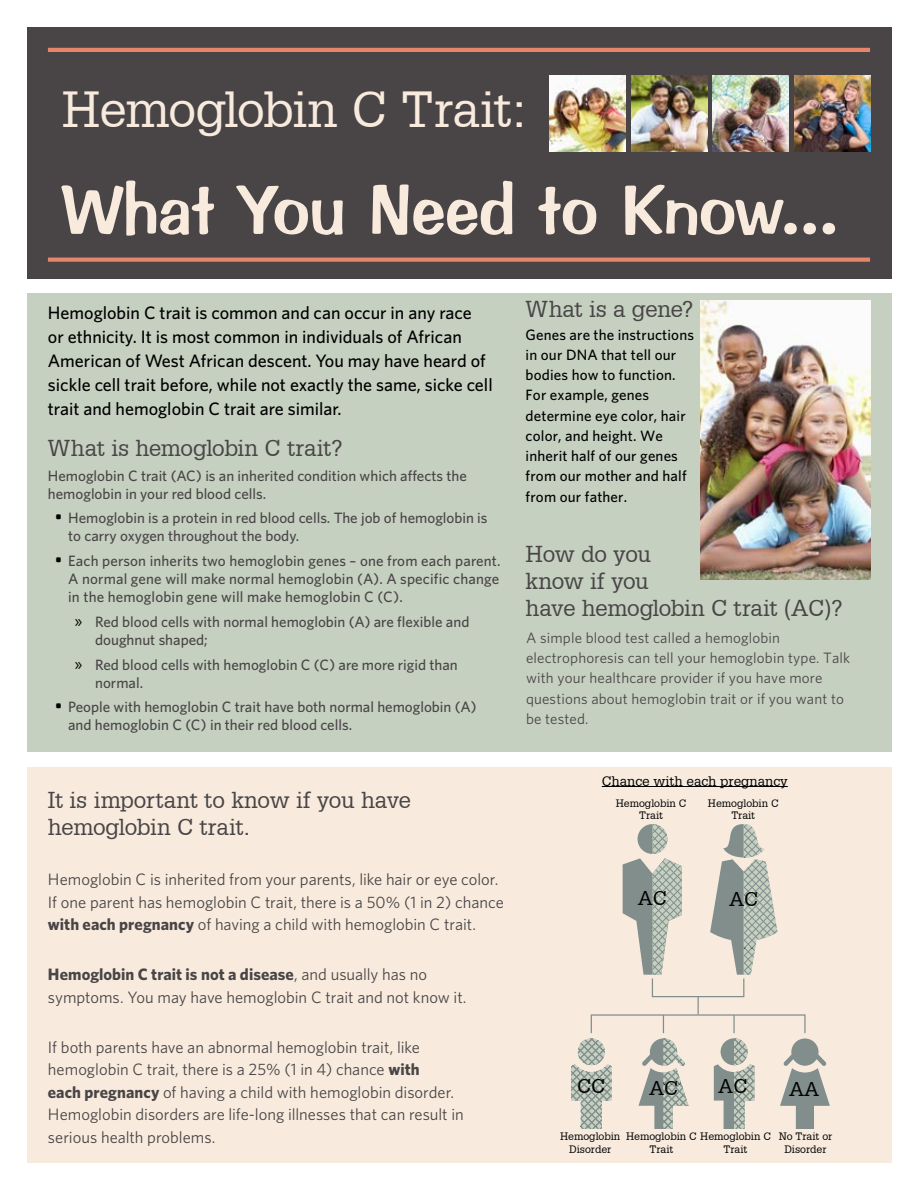
<style>
.page{position:relative;width:918px;height:1188px;background:#fff}
.page>*{position:absolute;margin:0;border:0;box-sizing:border-box;transform-origin:0 0}
.t1{font:70.5px "Impress BT";letter-spacing:-.01em;color:#f8ebde}
.t2{font:49.5px "Glypha 55 Roman";letter-spacing:-.025em;color:#f8ebde}
.t3{font:22.5px/27px "Glypha 55 Roman";letter-spacing:-.015em;color:#494546}
.t4{font:19.5px "Glypha 55 Roman";color:#000}
.t5{font:500 18px/24px "Whitney";color:#000}
.t6{font:16.5px/22.5px "Whitney";color:#494546}
.t7{font:500 15px/18px "Whitney";color:#494546}
.t8{font:500 15px/20.2px "Whitney";letter-spacing:.01em;color:#000}
.t9{font:15px/20.2px "Whitney";letter-spacing:.01em;color:#494546}
.t10{font:13.5px "Glypha 55 Roman";color:#000}
.t11{font:10.5px/12.6px "Glypha 55 Roman";color:#000;text-align:center}
.s1{font-size:18px;color:#000}
.s2{font-family:"Myriad Pro";font-weight:400;font-size:18px;color:#000}
.s3{font-weight:700}
</style>
<div class="page">
<div style="left:27px;top:27px;width:864px;height:252px;background:#494546"></div>
<div style="left:27px;top:767px;width:864px;height:395px;background:#f8ebde"></div>
<div style="left:27px;top:293px;width:864px;height:459px;background:#c5d0c1"></div>
<hr style="left:48px;top:48px;width:822px;height:4px;background:#e8866c">
<svg style="left:48px;top:258px;width:822px;height:4px;fill:#e8866c"></svg>
<img style="left:550px;top:75px;width:76px;height:76px">
<img style="left:631px;top:75px;width:76px;height:76px">
<img style="left:713px;top:75px;width:76px;height:76px">
<img style="left:794px;top:75px;width:76px;height:76px">
<img style="left:701px;top:301px;width:169px;height:279px">
<hr style="left:602px;top:786px;width:186px;height:1px;background:#000">
<svg style="left:780px;top:1038px;width:50px;height:90px"></svg>
<svg style="left:623px;top:824px;width:59px;height:151px"></svg>
<svg style="left:710px;top:824px;width:67px;height:151px"></svg>
<svg style="left:571px;top:1038px;width:41px;height:90px"></svg>
<div style="left:652px;top:978px;width:92px;height:19px;border:1px solid #828e8c"></div>
<div style="left:591px;top:1014px;width:215px;height:20px;border:1px solid #828e8c"></div>
<svg style="left:639px;top:1015px;width:50px;height:113px"></svg>
<svg style="left:714px;top:1015px;width:41px;height:113px"></svg>
<svg style="left:698px;top:996px;width:1px;height:18px"></svg>
<h2 class="t2" style="left:62px;top:92px;width:469px">Hemoglobin C Trait:</h2>
<h1 class="t1" style="left:62px;top:167px;width:779px">What You Need to Know...</h1>
<p class="t5" style="left:48px;top:300px;width:446px">Hemoglobin C trait is common and can occur in any race<br>or ethnicity. It is most common in individuals of African American of West African descent. You may have heard of sickle cell trait before, while not exactly the same, sicke cell trait and hemoglobin C trait are similar.</p>
<h3 class="t3" style="left:48px;top:437px;width:296px">What is hemoglobin C trait?</h3>
<p class="t7" style="left:48px;top:466px;width:420px">Hemoglobin C trait (AC) is an inherited condition which affects the hemoglobin in your red blood cells.</p>
<p class="t7" style="left:68px;top:509px;width:421px;text-indent:-14px"><span class="s1">•</span> Hemoglobin is a protein in red blood cells. The job of hemoglobin is to carry oxygen throughout the body.</p>
<p class="t7" style="left:68px;top:552px;width:434px;text-align:justify;text-indent:-14px"><span class="s1">•</span> Each person inherits two hemoglobin genes – one from each parent.<br>A normal gene will make normal hemoglobin (A). A specific change in the hemoglobin gene will make hemoglobin C (C).</p>
<p class="t7" style="left:95px;top:612px;width:376px;text-indent:-20px"><span class="s2">»</span> Red blood cells with normal hemoglobin (A) are flexible and doughnut shaped;</p>
<p class="t7" style="left:95px;top:655px;width:364px;text-indent:-20px"><span class="s2">»</span> Red blood cells with hemoglobin C (C) are more rigid than normal.</p>
<p class="t7" style="left:68px;top:698px;width:410px;text-indent:-14px"><span class="s1">•</span> People with hemoglobin C trait have both normal hemoglobin (A) and hemoglobin C (C) in their red blood cells.</p>
<h3 class="t3" style="left:48px;top:788px;width:365px">It is important to know if you have hemoglobin C trait.</h3>
<p class="t6" style="left:48px;top:868px;width:458px">Hemoglobin C is inherited from your parents, like hair or eye color.<br>If one parent has hemoglobin C trait, there is a 50% (1 in 2) chance <span class="s3">with each pregnancy</span> of having a child with hemoglobin C trait.</p>
<p class="t6" style="left:48px;top:963px;width:420px"><span class="s3">Hemoglobin C trait is not a disease</span>, and usually has no symptoms. You may have hemoglobin C trait and not know it.</p>
<p class="t6" style="left:48px;top:1036px;width:417px">If both parents have an abnormal hemoglobin trait, like hemoglobin C trait, there is a 25% (1 in 4) chance <span class="s3">with<br>each pregnancy</span> of having a child with hemoglobin disorder.<br>Hemoglobin disorders are life-long illnesses that can result in serious health problems.</p>
<h3 class="t3" style="left:526px;top:298px;width:169px">What is a gene?</h3>
<p class="t8" style="left:526px;top:324px;width:170px">Genes are the instructions in our DNA that tell our bodies how to function.<br>For example, genes determine eye color, hair color, and height. We inherit half of our genes from our mother and half from our father.</p>
<h3 class="t3" style="left:526px;top:543px;width:318px">How do you<br>know if you<br>have hemoglobin C trait (AC)?</h3>
<p class="t9" style="left:526px;top:627px;width:326px">A simple blood test called a hemoglobin electrophoresis can tell your hemoglobin type. Talk with your healthcare provider if you have more questions about hemoglobin trait or if you want to be tested.</p>
<p class="t10" style="left:602px;top:776px;width:188px">Chance with each pregnancy</p>
<p class="t11" style="left:616px;top:797px;width:72px">Hemoglobin C<br>Trait</p>
<p class="t11" style="left:708px;top:797px;width:72px">Hemoglobin C<br>Trait</p>
<h3 class="t4" style="left:638px;top:891px;width:31px">AC</h3>
<h3 class="t4" style="left:729px;top:892px;width:31px">AC</h3>
<h3 class="t4" style="left:577px;top:1079px;width:30px">CC</h3>
<h3 class="t4" style="left:649px;top:1081px;width:31px">AC</h3>
<h3 class="t4" style="left:718px;top:1079px;width:31px">AC</h3>
<h3 class="t4" style="left:789px;top:1082px;width:32px">AA</h3>
<p class="t11" style="left:649px;top:1131px;width:123px;text-align:left;text-indent:-23px">Hemoglobin C Hemoglobin C<br>Trait</p>
<p class="t11" style="left:560px;top:1131px;width:62px">Hemoglobin<br>Disorder</p>
<p class="t11" style="left:724px;top:1144px;width:25px">Trait</p>
<p class="t11" style="left:779px;top:1131px;width:55px">No Trait or<br>Disorder</p>
</div>
